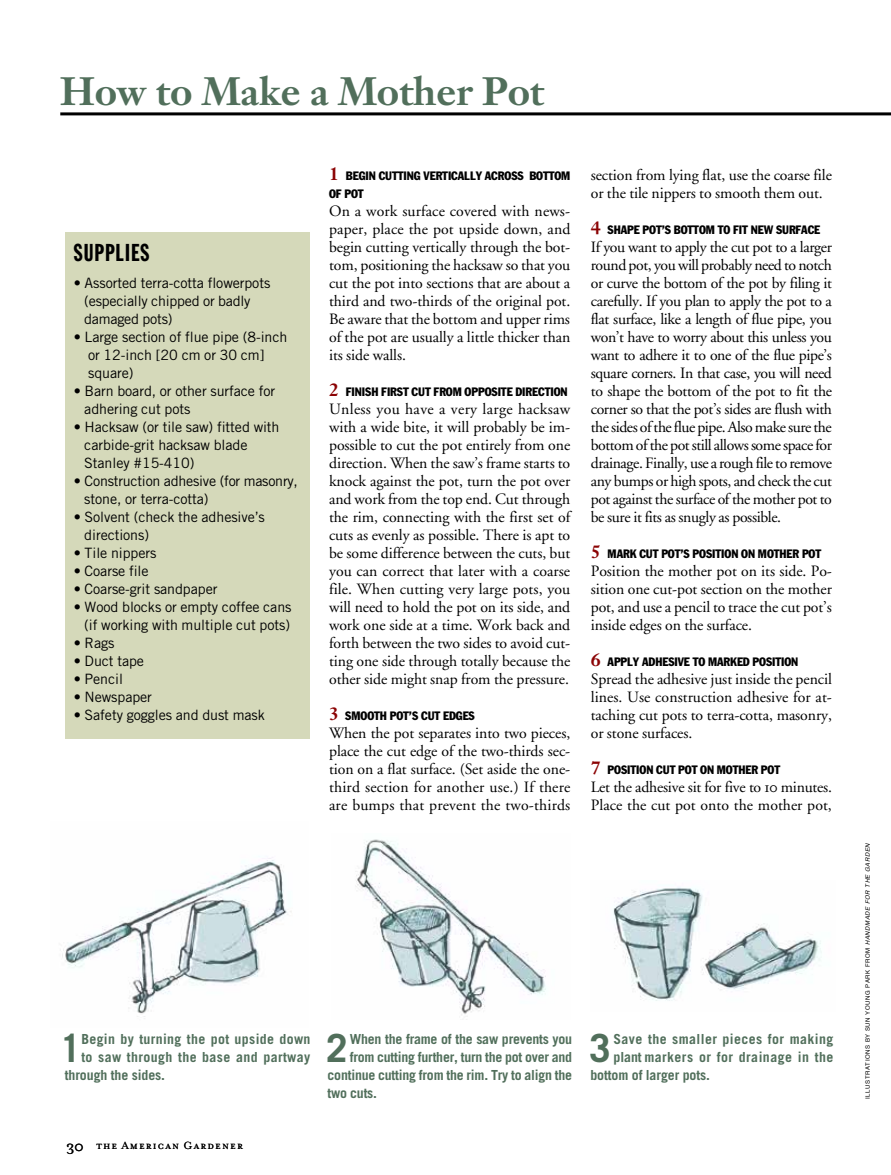
<style>
.page{position:relative;width:891px;height:1175px;background:#fff}
.page>*{position:absolute;margin:0;border:0;box-sizing:border-box;transform-origin:0 0}
.t1{font:700 39px "Janson Text";letter-spacing:-.005em;color:#516f5b}
.t2{font:700 38.85px "Trade Gothic";color:#516f5b}
.t3{font:24px "Franklin Gothic Extra Cond";letter-spacing:.045em;color:#000}
.t4{font:15.75px/18px "Adobe Garamond Regular Os F";letter-spacing:-.005em;color:#000;text-align:justify}
.t5{font:14.25px/18px "Trade Gothic";letter-spacing:-.005em;color:#000}
.t6{font:700 13.8px "Trade Gothic";letter-spacing:-.005em;color:#516f5b}
.t7{font:700 13.8px "Trade Gothic";letter-spacing:.03em;color:#516f5b}
.t8{font:700 13.8px "Trade Gothic";letter-spacing:.025em;color:#516f5b}
.t9{font:condensed 12px/18px "Franklin Gothic";letter-spacing:-.005em;color:#000}
.t10{font:12px "Mrs Eaves Small Caps";letter-spacing:.09em;color:#000}
.t11{font:6px "Helvetica";letter-spacing:.095em;color:#000}
.s1{font-family:"Janson Text";font-weight:700;font-stretch:normal;font-size:18px;color:#8b0304}
.s2{font-family:"Mrs Eaves Roman";font-size:16.5px}
.s3{font-style:italic}
</style>
<div class="page">
<div style="left:65px;top:232px;width:245px;height:506px;background:#d5d9ba"></div>
<hr style="left:60px;top:112px;width:831px;height:3px;background:#000">
<img style="left:62px;top:857px;width:230px;height:160px">
<img style="left:355px;top:839px;width:191px;height:176px">
<img style="left:613px;top:887px;width:209px;height:114px">
<h1 class="t1" style="left:60px;top:66px;width:486px">How to Make a Mother Pot</h1>
<h3 class="t3" style="left:74px;top:240px;width:77px">SUPPLIES</h3>
<p class="t5" style="left:84px;top:274px;width:188px;text-indent:-11px">• Assorted terra-cotta flowerpots (especially chipped or badly damaged pots)</p>
<p class="t5" style="left:88px;top:328px;width:201px;text-indent:-14px">• Large section of flue pipe (8-inch or 12-inch [20 cm or 30 cm] square)</p>
<p class="t5" style="left:84px;top:382px;width:192px;text-indent:-11px">• Barn board, or other surface for adhering cut pots</p>
<p class="t5" style="left:84px;top:418px;width:197px;text-indent:-11px">• Hacksaw (or tile saw) fitted with carbide-grit hacksaw blade<br>Stanley #15-410)</p>
<p class="t5" style="left:84px;top:472px;width:215px;text-indent:-11px">• Construction adhesive (for masonry, stone, or terra-cotta)</p>
<p class="t5" style="left:84px;top:508px;width:182px;text-indent:-11px">• Solvent (check the adhesive’s directions)</p>
<p class="t5" style="left:74px;top:544px;width:84px">• Tile nippers</p>
<p class="t5" style="left:74px;top:562px;width:76px">• Coarse file</p>
<p class="t5" style="left:74px;top:580px;width:145px">• Coarse-grit sandpaper</p>
<p class="t5" style="left:74px;top:598px;width:219px;text-align:right">• Wood blocks or empty coffee cans (if working with multiple cut pots)</p>
<p class="t5" style="left:74px;top:634px;width:42px">• Rags</p>
<p class="t5" style="left:74px;top:652px;width:72px">• Duct tape</p>
<p class="t5" style="left:74px;top:670px;width:51px">• Pencil</p>
<p class="t5" style="left:74px;top:688px;width:80px">• Newspaper</p>
<p class="t5" style="left:74px;top:706px;width:193px">• Safety goggles and dust mask</p>
<p class="t9" style="left:329px;top:167px;width:243px"><span class="s1">1</span> BEGIN CUTTING VERTICALLY ACROSS BOTTOM<br>OF POT</p>
<p class="t4" style="left:329px;top:202px;width:243px">On a work surface covered with news&shy;paper, place the pot upside down, and begin cutting vertically through the bot&shy;tom, positioning the hacksaw so that you cut the pot into sections that are about a third and two-thirds of the original pot.<br>Be aware that the bottom and upper rims of the pot are usually a little thicker than its side walls.</p>
<p class="t9" style="left:329px;top:383px;width:240px"><span class="s1">2</span> FINISH FIRST CUT FROM OPPOSITE DIRECTION</p>
<p class="t4" style="left:329px;top:400px;width:243px">Unless you have a very large hacksaw with a wide bite, it will probably be im&shy;possible to cut the pot entirely from one direction. When the saw’s frame starts to knock against the pot, turn the pot over and work from the top end. Cut through the rim, connecting with the first set of cuts as evenly as possible. There is apt to be some difference between the cuts, but you can correct that later with a coarse file. When cutting very large pots, you will need to hold the pot on its side, and work one side at a time. Work back and forth between the two sides to avoid cut&shy;ting one side through totally because the other side might snap from the pressure.</p>
<p class="t9" style="left:329px;top:707px;width:147px"><span class="s1">3</span> SMOOTH POT’S CUT EDGES</p>
<p class="t4" style="left:329px;top:724px;width:243px">When the pot separates into two pieces, place the cut edge of the two-thirds sec&shy;tion on a flat surface. (Set aside the one&shy;third section for another use.) If there are bumps that prevent the two-thirds</p>
<p class="t4" style="left:591px;top:166px;width:243px">section from lying flat, use the coarse file or the tile nippers to smooth them out.</p>
<p class="t9" style="left:591px;top:221px;width:231px"><span class="s1">4</span> SHAPE POT’S BOTTOM TO FIT NEW SURFACE</p>
<p class="t4" style="left:591px;top:238px;width:243px">If you want to apply the cut pot to a larger round pot, you will probably need to notch or curve the bottom of the pot by filing it carefully. If you plan to apply the pot to a flat surface, like a length of flue pipe, you won’t have to worry about this unless you want to adhere it to one of the flue pipe’s square corners. In that case, you will need to shape the bottom of the pot to fit the corner so that the pot’s sides are flush with the sides of the flue pipe. Also make sure the bottom of the pot still allows some space for drainage. Finally, use a rough file to remove any bumps or high spots, and check the cut pot against the surface of the mother pot to be sure it fits as snugly as possible.</p>
<p class="t9" style="left:591px;top:545px;width:232px"><span class="s1">5</span> MARK CUT POT’S POSITION ON MOTHER POT</p>
<p class="t4" style="left:591px;top:562px;width:243px">Position the mother pot on its side. Po&shy;sition one cut-pot section on the mother pot, and use a pencil to trace the cut pot’s inside edges on the surface.</p>
<p class="t9" style="left:591px;top:653px;width:209px"><span class="s1">6</span> APPLY ADHESIVE TO MARKED POSITION</p>
<p class="t4" style="left:591px;top:670px;width:243px">Spread the adhesive just inside the pencil lines. Use construction adhesive for at&shy;taching cut pots to terra-cotta, masonry, or stone surfaces.</p>
<p class="t9" style="left:591px;top:761px;width:191px"><span class="s1">7</span> POSITION CUT POT ON MOTHER POT</p>
<p class="t4" style="left:591px;top:778px;width:243px">Let the adhesive sit for five to 10 minutes.<br>Place the cut pot onto the mother pot,</p>
<h2 class="t2" style="left:60px;top:1024px;width:23px">1</h2>
<p class="t8" style="left:81px;top:1031px;width:231px">Begin by turning the pot upside down</p>
<p class="t7" style="left:81px;top:1049px;width:231px">to saw through the base and partway</p>
<p class="t6" style="left:65px;top:1067px;width:102px">through the sides.</p>
<p class="t10" style="left:66px;top:1139px;width:178px"><span class="s2">30</span> the American Gardener</p>
<h2 class="t2" style="left:326px;top:1024px;width:23px">2</h2>
<p class="t6" style="left:350px;top:1031px;width:224px">When the frame of the saw prevents you</p>
<p class="t6" style="left:350px;top:1049px;width:224px">from cutting further, turn the pot over and</p>
<p class="t6" style="left:328px;top:1067px;width:246px">continue cutting from the rim. Try to align the</p>
<p class="t6" style="left:328px;top:1085px;width:51px">two cuts.</p>
<h2 class="t2" style="left:589px;top:1024px;width:23px">3</h2>
<p class="t7" style="left:614px;top:1031px;width:221px">Save the smaller pieces for making</p>
<p class="t7" style="left:614px;top:1049px;width:221px">plant markers or for drainage in the</p>
<p class="t6" style="left:590px;top:1067px;width:121px">bottom of larger pots.</p>
<p class="t11" style="left:863px;top:1098px;width:257px;rotate:-90deg">ILLUSTRATIONS BY SUN YOUNG PARK FROM <span class="s3">HANDMADE FOR THE GARDEN</span></p>
</div>
